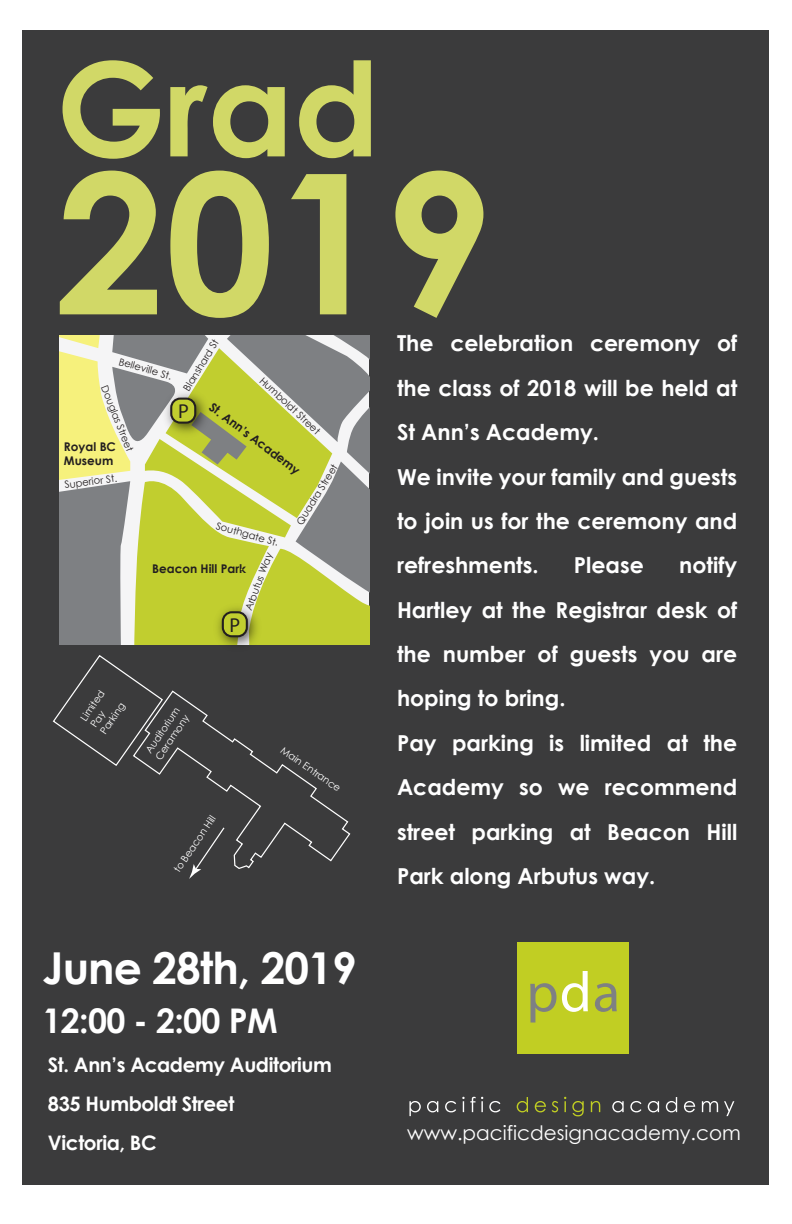
<style>
.page{position:relative;width:792px;height:1224px;background:#fff}
.page>*{position:absolute;margin:0;border:0;box-sizing:border-box;transform-origin:0 0}
.t1{font:700 195.3px "Century Gothic";color:#d1d867}
.t2{font:700 130.5px "Century Gothic";color:#d1d867}
.t3{font:700 44px "Century Gothic";letter-spacing:-.02em;color:#fff}
.t4{font:700 34px "Century Gothic";letter-spacing:-.02em;color:#fff}
.t5{font:700 22px/44.4px "Century Gothic";color:#fff}
.t6{font:20.2px "Myriad Pro";color:#231f20}
.t7{font:700 20px/38.8px "Century Gothic";letter-spacing:-.02em;color:#fff}
.t8{font:20px "Century Gothic";color:#fff}
.t9{font:700 12px/14.4px "Century Gothic";color:#231f20}
.t10{font:10px "Century Gothic";color:#231f20}
.t11{font:10px/12px "Century Gothic";color:#fff}
</style>
<div class="page">
<div style="left:23px;top:30px;width:746px;height:1155px;background:#3b3b3c"></div>
<svg style="left:409px;top:1101px;width:12px;height:15px"></svg>
<svg style="left:427px;top:1101px;width:11px;height:11px"></svg>
<svg style="left:445px;top:1101px;width:11px;height:11px"></svg>
<svg style="left:462px;top:1097px;width:21px;height:15px"></svg>
<svg style="left:489px;top:1101px;width:11px;height:11px"></svg>
<svg style="left:517px;top:1097px;width:11px;height:15px"></svg>
<svg style="left:535px;top:1101px;width:11px;height:11px"></svg>
<svg style="left:552px;top:1101px;width:6px;height:11px"></svg>
<svg style="left:564px;top:1097px;width:2px;height:15px"></svg>
<svg style="left:572px;top:1101px;width:12px;height:15px"></svg>
<svg style="left:591px;top:1101px;width:9px;height:11px"></svg>
<svg style="left:612px;top:1101px;width:12px;height:11px"></svg>
<svg style="left:630px;top:1101px;width:11px;height:11px"></svg>
<svg style="left:648px;top:1101px;width:11px;height:11px"></svg>
<svg style="left:666px;top:1097px;width:11px;height:15px"></svg>
<svg style="left:684px;top:1101px;width:11px;height:11px"></svg>
<svg style="left:702px;top:1101px;width:16px;height:11px"></svg>
<svg style="left:724px;top:1101px;width:10px;height:15px"></svg>
<div style="left:517px;top:943px;width:112px;height:111px;background:#c1ce23"></div>
<svg style="left:530px;top:971px;width:58px;height:52px"></svg>
<svg style="left:595px;top:983px;width:22px;height:29px"></svg>
<img style="left:210px;top:644px;width:56px;height:1px">
<svg style="left:60px;top:335px;width:309px;height:309px;background:#b8bd75"></svg>
<svg style="left:148px;top:690px;width:203px;height:179px"></svg>
<svg style="left:52px;top:655px;width:112px;height:112px"></svg>
<svg style="left:189px;top:826px;width:37px;height:53px"></svg>
<h2 class="t2" style="left:56px;top:27px;width:325px">Grad</h2>
<h1 class="t1" style="left:56px;top:121px;width:439px">2019</h1>
<p class="t5" style="left:397px;top:321px;width:342px">The celebration ceremony of the class of 2018 will be held at<br>St Ann’s Academy.<br>We invite your family and guests to join us for the ceremony and refreshments.</p>
<p class="t10" style="left:180px;top:387px;width:60px;rotate:-58deg">Blanshard St</p>
<p class="t10" style="left:121px;top:355px;width:56px;rotate:16deg">Belleville St.</p>
<p class="t10" style="left:265px;top:374px;width:80px;rotate:43deg">Humboldt Street</p>
<p class="t10" style="left:110px;top:383px;width:72px;rotate:68deg">Douglas Street</p>
<p class="t9" style="left:215px;top:399px;width:112px;rotate:37deg">St. Ann’s Academy</p>
<p class="t6" style="left:178px;top:399px;width:12px">P</p>
<p class="t9" style="left:64px;top:439px;width:54px">Royal BC<br>Museum</p>
<p class="t10" style="left:294px;top:520px;width:70px;rotate:-58deg">Quadra Street</p>
<p class="t10" style="left:64px;top:479px;width:54px;rotate:-8deg">Superior St.</p>
<p class="t10" style="left:218px;top:519px;width:66px;rotate:16deg">Southgate St.</p>
<p class="t10" style="left:242px;top:608px;width:62px;rotate:-69deg">Arbutus Way</p>
<p class="t5" style="left:397px;top:543px;width:342px;text-indent:282px">notify<br>Hartley at the Registrar desk of the number of guests you are hoping to bring.<br>Pay parking is limited at the<br>Academy so we recommend street parking at Beacon Hill<br>Park along Arbutus way.</p>
<p class="t5" style="left:574px;top:543px;width:71px">Please</p>
<p class="t9" style="left:152px;top:561px;width:96px">Beacon Hill Park</p>
<p class="t6" style="left:230px;top:613px;width:12px">P</p>
<p class="t11" style="left:78px;top:716px;width:37px;rotate:-56deg">Limited<br>Pay<br>Parking</p>
<p class="t11" style="left:143px;top:749px;width:54px;rotate:-56deg">Auditorium<br>Ceramony</p>
<p class="t11" style="left:286px;top:744px;width:72px;rotate:35deg">Main Entrance</p>
<p class="t11" style="left:171px;top:868px;width:68px;rotate:-56deg">to Beacon Hill</p>
<h3 class="t3" style="left:43px;top:940px;width:316px">June 28th, 2019</h3>
<h3 class="t4" style="left:43px;top:999px;width:237px">12:00 - 2:00 PM</h3>
<p class="t7" style="left:48px;top:1045px;width:285px">St. Ann’s Academy Auditorium<br>835 Humboldt Street<br>Victoria, BC</p>
<p class="t8" style="left:407px;top:1120px;width:335px">www.pacificdesignacademy.com</p>
</div>
